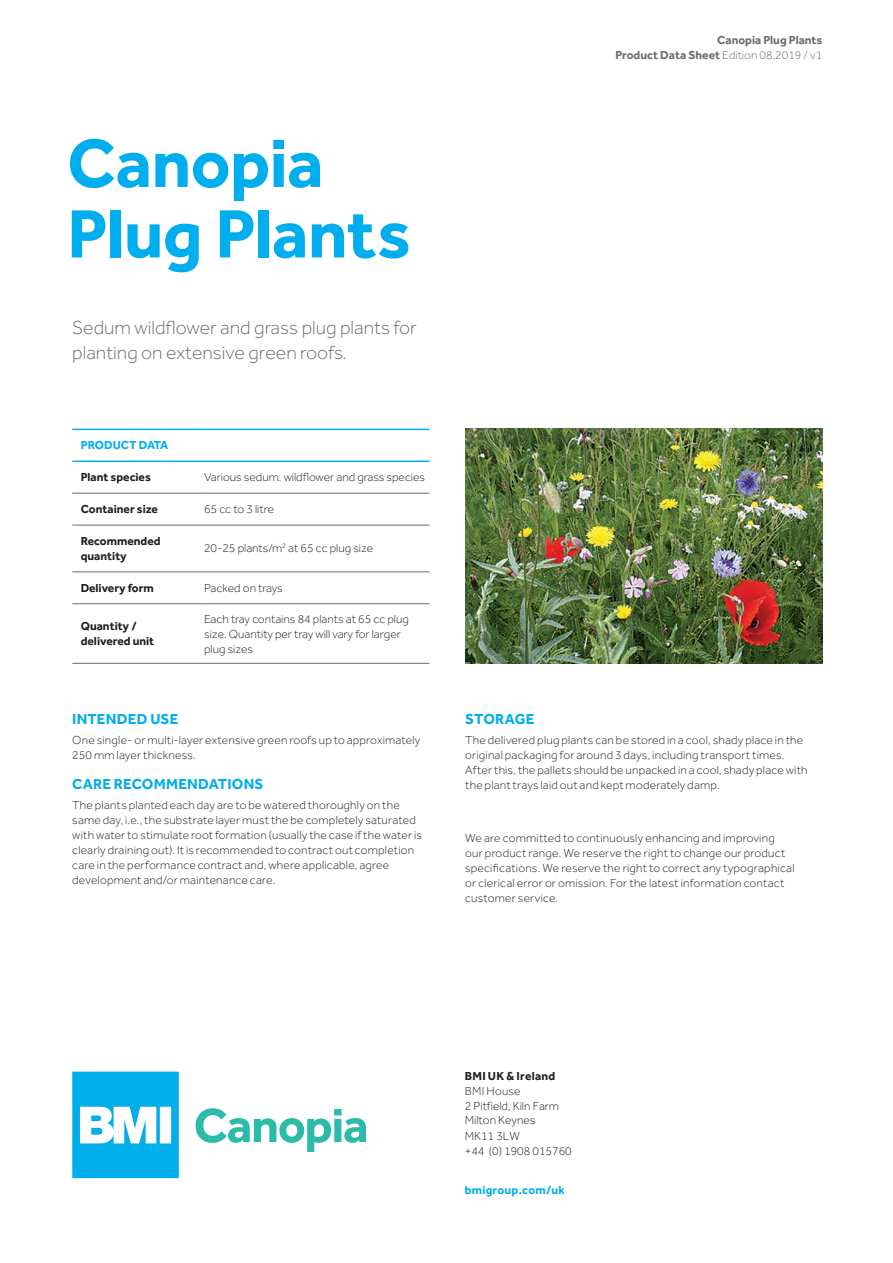
<style>
.page{position:relative;width:893px;height:1263px;background:#fff}
.page>*{position:absolute;margin:0;border:0;box-sizing:border-box;transform-origin:0 0}
.t1{font:700 70.5px/70.5px "Effra";letter-spacing:-.005em;color:#00aeef}
.t2{font:300 19.5px/24px "Effra";color:#6c6d70}
.t3{font:700 15px "Effra";letter-spacing:.015em;color:#00aeef}
.t4{font:300 12px/15px "Effra";letter-spacing:.015em;color:#231f20}
.t5{font:700 12px/15px "Effra";color:#231f20}
.t6{font:700 12px/15px "Effra";color:#6c6d70;text-align:right}
.t7{font:700 12px "Effra";letter-spacing:.02em;color:#00aeef}
.t8{font:700 12px "Effra";letter-spacing:.02em;color:#231f20}
.t9{font:700 12px "Effra";color:#00aeef}
.s1{font-weight:300}
</style>
<div class="page">
<hr style="left:72px;top:493px;width:132px;height:1px;background:#6c6d70">
<hr style="left:204px;top:493px;width:225px;height:1px;background:#6c6d70">
<hr style="left:72px;top:525px;width:132px;height:1px;background:#6c6d70">
<hr style="left:204px;top:525px;width:225px;height:1px;background:#6c6d70">
<hr style="left:72px;top:571px;width:132px;height:1px;background:#6c6d70">
<hr style="left:204px;top:571px;width:225px;height:1px;background:#6c6d70">
<hr style="left:72px;top:603px;width:132px;height:1px;background:#6c6d70">
<hr style="left:204px;top:603px;width:225px;height:1px;background:#6c6d70">
<hr style="left:72px;top:663px;width:132px;height:1px;background:#6c6d70">
<hr style="left:204px;top:663px;width:225px;height:1px;background:#6c6d70">
<hr style="left:72px;top:429px;width:132px;height:1px;background:#00aeef">
<hr style="left:204px;top:429px;width:225px;height:1px;background:#00aeef">
<hr style="left:72px;top:460px;width:132px;height:2px;background:#00aeef">
<hr style="left:204px;top:460px;width:225px;height:2px;background:#00aeef">
<img style="left:465px;top:429px;width:357px;height:235px">
<svg style="left:72px;top:1071px;width:107px;height:107px"></svg>
<svg style="left:196px;top:1108px;width:170px;height:44px"></svg>
<h1 class="t1" style="left:67px;top:127px;width:345px">Canopia<br>Plug Plants</h1>
<h2 class="t2" style="left:72px;top:316px;width:346px">Sedum wildflower and grass plug plants for planting on extensive green roofs.</h2>
<p class="t9" style="left:81px;top:438px;width:89px">PRODUCT DATA</p>
<p class="t5" style="left:81px;top:469px;width:72px">Plant species</p>
<p class="t4" style="left:204px;top:470px;width:223px">Various sedum. wildflower and grass species</p>
<p class="t5" style="left:81px;top:501px;width:79px">Container size</p>
<p class="t4" style="left:204px;top:502px;width:72px">65 cc to 3 litre</p>
<p class="t5" style="left:81px;top:533px;width:81px">Recommended quantity</p>
<p class="t4" style="left:204px;top:541px;width:171px">20-25 plants/m<sup>2</sup> at 65 cc plug size</p>
<p class="t5" style="left:81px;top:580px;width:75px">Delivery form</p>
<p class="t4" style="left:204px;top:580px;width:80px">Packed on trays</p>
<p class="t5" style="left:81px;top:618px;width:75px">Quantity / delivered unit</p>
<p class="t4" style="left:204px;top:611px;width:206px">Each tray contains 84 plants at 65 cc plug size. Quantity per tray will vary for larger plug sizes</p>
<p class="t3" style="left:72px;top:710px;width:108px">INTENDED USE</p>
<p class="t4" style="left:72px;top:732px;width:350px">One single- or multi-layer extensive green roofs up to approximately<br>250 mm layer thickness.</p>
<p class="t3" style="left:72px;top:775px;width:193px">CARE RECOMMENDATIONS</p>
<p class="t4" style="left:72px;top:797px;width:351px">The plants planted each day are to be watered thoroughly on the same day, i.e., the substrate layer must the be completely saturated with water to stimulate root formation (usually the case if the water is clearly draining out). It is recommended to contract out completion care in the performance contract and, where applicable, agree development and/or maintenance care.</p>
<p class="t6" style="left:615px;top:32px;width:208px">Canopia Plug Plants<br>Product Data Sheet <span class="s1">Edition 08.2019 / v1</span></p>
<p class="t3" style="left:465px;top:710px;width:71px">STORAGE</p>
<p class="t4" style="left:465px;top:732px;width:344px">The delivered plug plants can be stored in a cool, shady place in the original packaging for around 3 days, including transporttimes.<br>After this, the pallets should be unpacked in a cool, shady place with the plant trays laid out and kept moderately damp.</p>
<p class="t4" style="left:465px;top:831px;width:331px">We are committed to continuously enhancing and improving our product range. We reserve the right to change our product specifications. We reserve the right to correct any typographical or clerical error or omission. For the latest information contact customer service.</p>
<p class="t8" style="left:465px;top:1068px;width:92px">BMI UK &amp; Ireland</p>
<p class="t4" style="left:465px;top:1083px;width:96px">BMI House<br>2 Pitfield, Kiln Farm<br>Milton Keynes</p>
<p class="t4" style="left:465px;top:1128px;width:108px">MK11 3LW<br>+44 (0) 1908 015760</p>
<p class="t7" style="left:465px;top:1182px;width:102px">bmigroup.com/uk</p>
</div>
